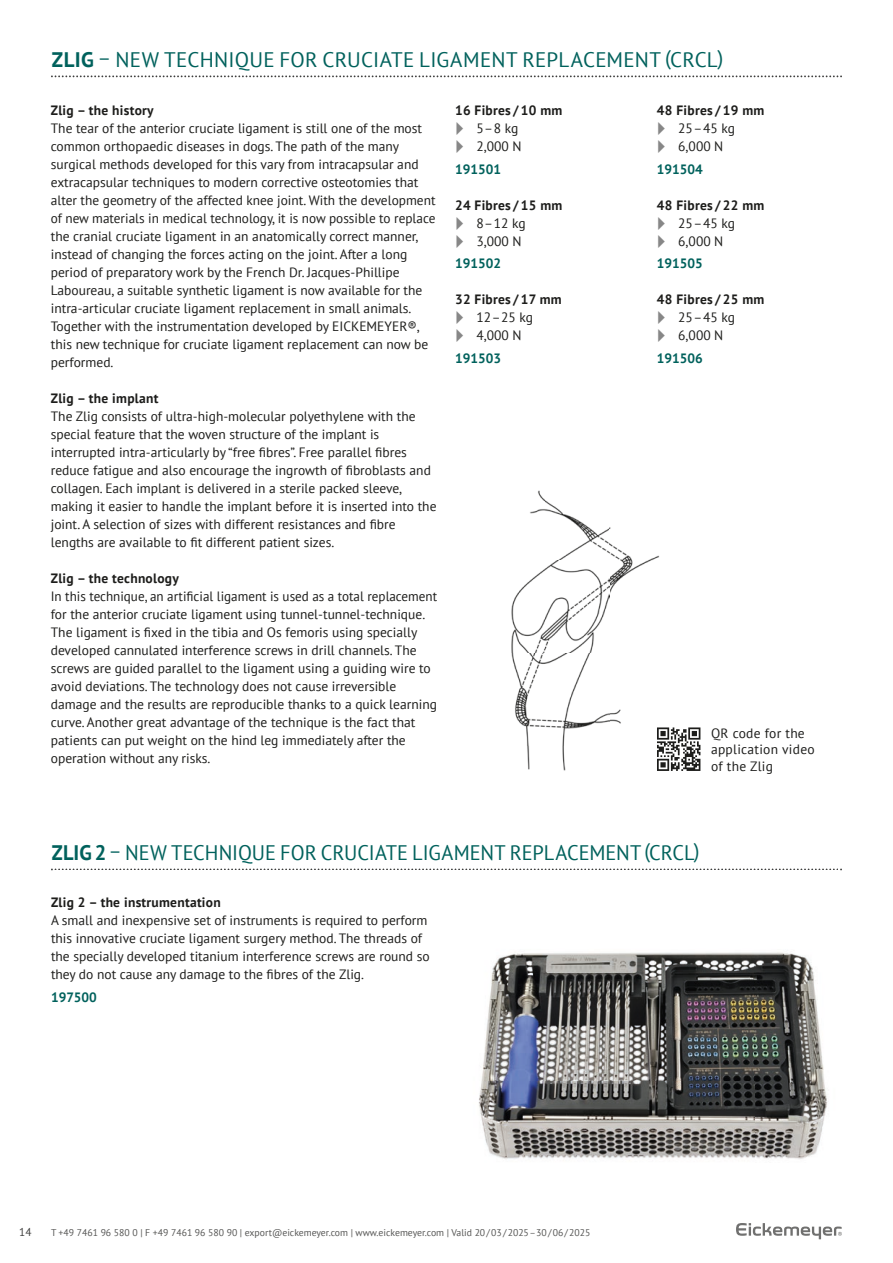
<style>
.page{position:relative;width:893px;height:1263px;background:#fff}
.page>*{position:absolute;margin:0;border:0;box-sizing:border-box;transform-origin:0 0}
.t1{font:21px "PT Sans";letter-spacing:.005em;color:#00615c}
.t2{font:13.5px/18px "PT Sans";color:#1d1d1b}
.t3{font:700 13.5px "PT Sans";letter-spacing:.02em;color:#1d1d1b}
.t4{font:700 13.5px "PT Sans";color:#00615c}
.t5{font:13.5px/16.5px "PT Sans";letter-spacing:.02em;color:#1d1d1b}
.t6{font:11.25px "PT Sans";color:#3d3d3c}
.t7{font:9.75px "PT Sans";color:#555554}
.s1{font-weight:700}
</style>
<div class="page">
<svg style="left:736px;top:1223px;width:106px;height:16px"></svg>
<img style="left:511px;top:490px;width:149px;height:281px">
<svg style="left:51px;top:75px;width:791px;height:2px"></svg>
<svg style="left:657px;top:727px;width:43px;height:44px"></svg>
<svg style="left:51px;top:868px;width:791px;height:2px"></svg>
<img style="left:479px;top:952px;width:349px;height:207px">
<h1 class="t1" style="left:52px;top:46px;width:673px"><span class="s1">ZLIG</span> – NEW TECHNIQUE FOR CRUCIATE LIGAMENT REPLACEMENT (CRCL)</h1>
<p class="t3" style="left:657px;top:101px;width:109px">48 Fibres / 19 mm</p>
<p class="t2" style="left:678px;top:119px;width:58px">25 – 45 kg<br>6,000 N</p>
<p class="t4" style="left:657px;top:160px;width:47px">191504</p>
<p class="t3" style="left:657px;top:196px;width:109px">48 Fibres / 22 mm</p>
<p class="t2" style="left:678px;top:214px;width:58px">25 – 45 kg<br>6,000 N</p>
<p class="t4" style="left:657px;top:254px;width:47px">191505</p>
<p class="t3" style="left:657px;top:290px;width:109px">48 Fibres / 25 mm</p>
<p class="t2" style="left:678px;top:308px;width:58px">25 – 45 kg<br>6,000 N</p>
<p class="t4" style="left:657px;top:349px;width:47px">191506</p>
<p class="t3" style="left:455px;top:101px;width:109px">16 Fibres / 10 mm</p>
<p class="t2" style="left:476px;top:119px;width:47px">5 – 8 kg<br>2,000 N</p>
<p class="t4" style="left:455px;top:160px;width:47px">191501</p>
<p class="t3" style="left:455px;top:196px;width:109px">24 Fibres / 15 mm</p>
<p class="t2" style="left:476px;top:214px;width:51px">8 – 12 kg<br>3,000 N</p>
<p class="t4" style="left:455px;top:254px;width:47px">191502</p>
<p class="t3" style="left:455px;top:290px;width:108px">32 Fibres / 17 mm</p>
<p class="t2" style="left:476px;top:308px;width:58px">12 – 25 kg<br>4,000 N</p>
<p class="t4" style="left:455px;top:349px;width:47px">191503</p>
<p class="t3" style="left:51px;top:101px;width:104px">Zlig – the history</p>
<p class="t2" style="left:51px;top:119px;width:386px">The tear of the anterior cruciate ligament is still one of the most common orthopaedic diseases in dogs. The path of the many surgical methods developed for this vary from intracapsular and extracapsular techniques to modern corrective osteotomies that alter the geometry of the affected knee joint. With the development of new materials in medical technology, it is now possible to replace the cranial cruciate ligament in an anatomically correct manner, instead of changing the forces acting on the joint. After a long period of preparatory work by the French Dr. Jacques-Phillipe Laboureau, a suitable synthetic ligament is now available for the intra-articular cruciate ligament replacement in small animals.<br>Together with the instrumentation developed by EICKEMEYER®, this new technique for cruciate ligament replacement can now be performed.</p>
<p class="t3" style="left:51px;top:389px;width:109px">Zlig – the implant</p>
<p class="t2" style="left:51px;top:407px;width:387px">The Zlig consists of ultra-high-molecular polyethylene with the special feature that the woven structure of the implant is interrupted intra-articularly by “free fibres”. Free parallel fibres reduce fatigue and also encourage the ingrowth of fibroblasts and collagen. Each implant is delivered in a sterile packed sleeve, making it easier to handle the implant before it is inserted into the joint. A selection of sizes with different resistances and fibre lengths are available to fit different patient sizes.</p>
<p class="t3" style="left:51px;top:569px;width:130px">Zlig – the technology</p>
<p class="t2" style="left:51px;top:587px;width:388px">In this technique, an artificial ligament is used as a total replacement for the anterior cruciate ligament using tunnel-tunnel-technique.<br>The ligament is fixed in the tibia and Os femoris using specially developed cannulated interference screws in drill channels. The screws are guided parallel to the ligament using a guiding wire to avoid deviations. The technology does not cause irreversible damage and the results are reproducible thanks to a quick learning curve. Another great advantage of the technique is the fact that patients can put weight on the hind leg immediately after the operation without any risks.</p>
<p class="t5" style="left:711px;top:724px;width:105px">QR code for the application video of the Zlig</p>
<h1 class="t1" style="left:52px;top:839px;width:649px"><span class="s1">ZLIG 2</span> – NEW TECHNIQUE FOR CRUCIATE LIGAMENT REPLACEMENT (CRCL)</h1>
<p class="t3" style="left:51px;top:893px;width:171px">Zlig 2 – the instrumentation</p>
<p class="t2" style="left:51px;top:911px;width:380px">A small and inexpensive set of instruments is required to perform this innovative cruciate ligament surgery method. The threads of the specially developed titanium interference screws are round so they do not cause any damage to the fibres of the Zlig.</p>
<p class="t4" style="left:51px;top:988px;width:47px">197500</p>
<p class="t6" style="left:19px;top:1224px;width:14px">14</p>
<p class="t7" style="left:51px;top:1226px;width:541px">T +49 7461 96 580 0 | F +49 7461 96 580 90 | export@eickemeyer.com | www.eickemeyer.com | Valid 20 / 03 / 2025 – 30 / 06 / 2025</p>
</div>
